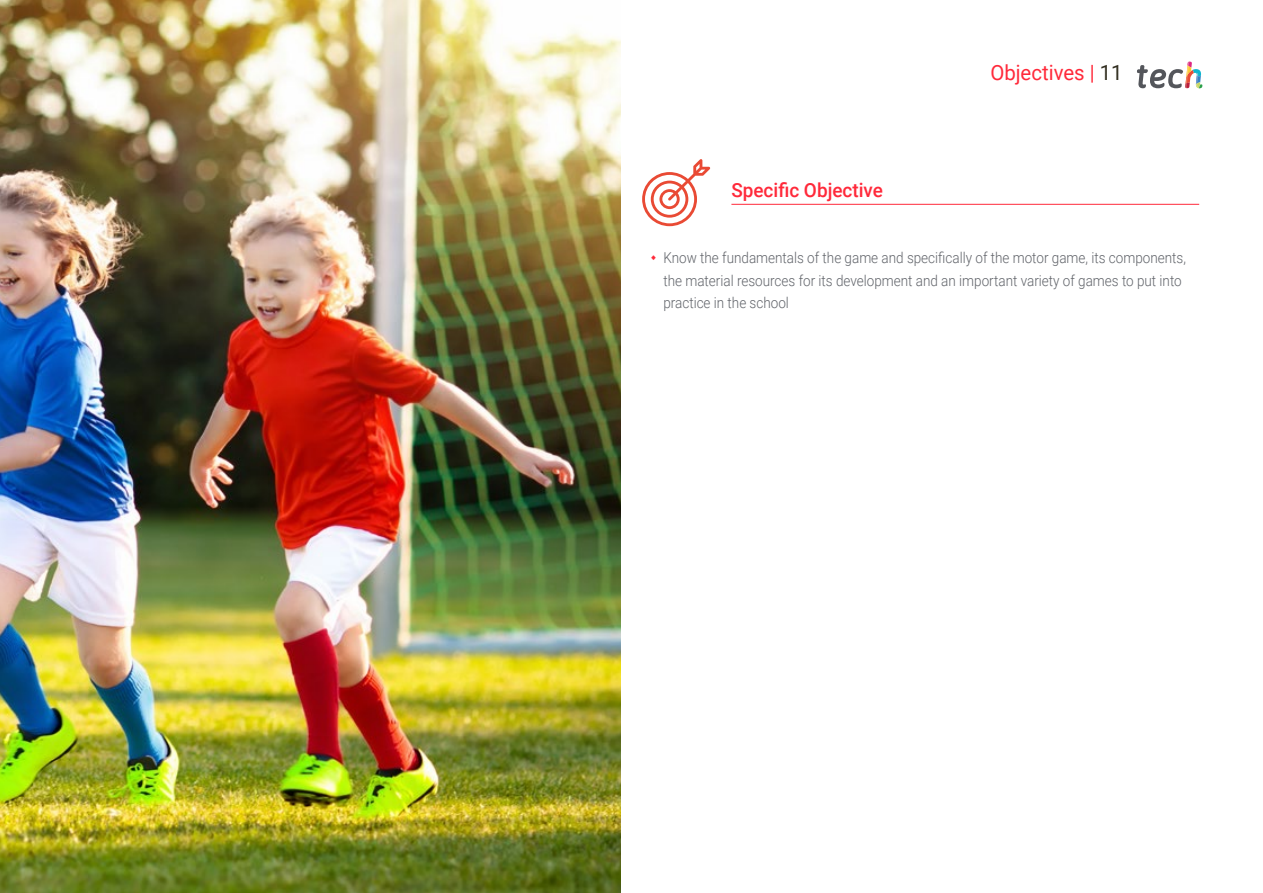
<style>
.page{position:relative;width:1263px;height:893px;background:#fff}
.page>*{position:absolute;margin:0;border:0;box-sizing:border-box;transform-origin:0 0}
.t1{font:21px "Roboto";color:#ff293a}
.t2{font:500 19.5px "Roboto";color:#ff293a}
.t3{font:300 15px/22.5px "Roboto";color:#61646a;scale:.9 1}
.s1{color:#312e20}
</style>
<div class="page">
<img style="left:0;top:0;width:621px;height:893px">
<hr style="left:731px;top:204px;width:468px;height:1px;background:#ff293a">
<svg style="left:642px;top:159px;width:68px;height:67px"></svg>
<svg style="left:1137px;top:62px;width:65px;height:27px"></svg>
<h2 class="t2" style="left:731px;top:177px;width:153px">Specific Objective</h2>
<h1 class="t1" style="left:990px;top:57px;width:134px">Objectives | <span class="s1">11</span></h1>
<p class="t3" style="left:663px;top:246px;width:582px">Know the fundamentals of the game and specifically of the motor game, its components, the material resources for its development and an important variety of games to put into practice in the school</p>
</div>
